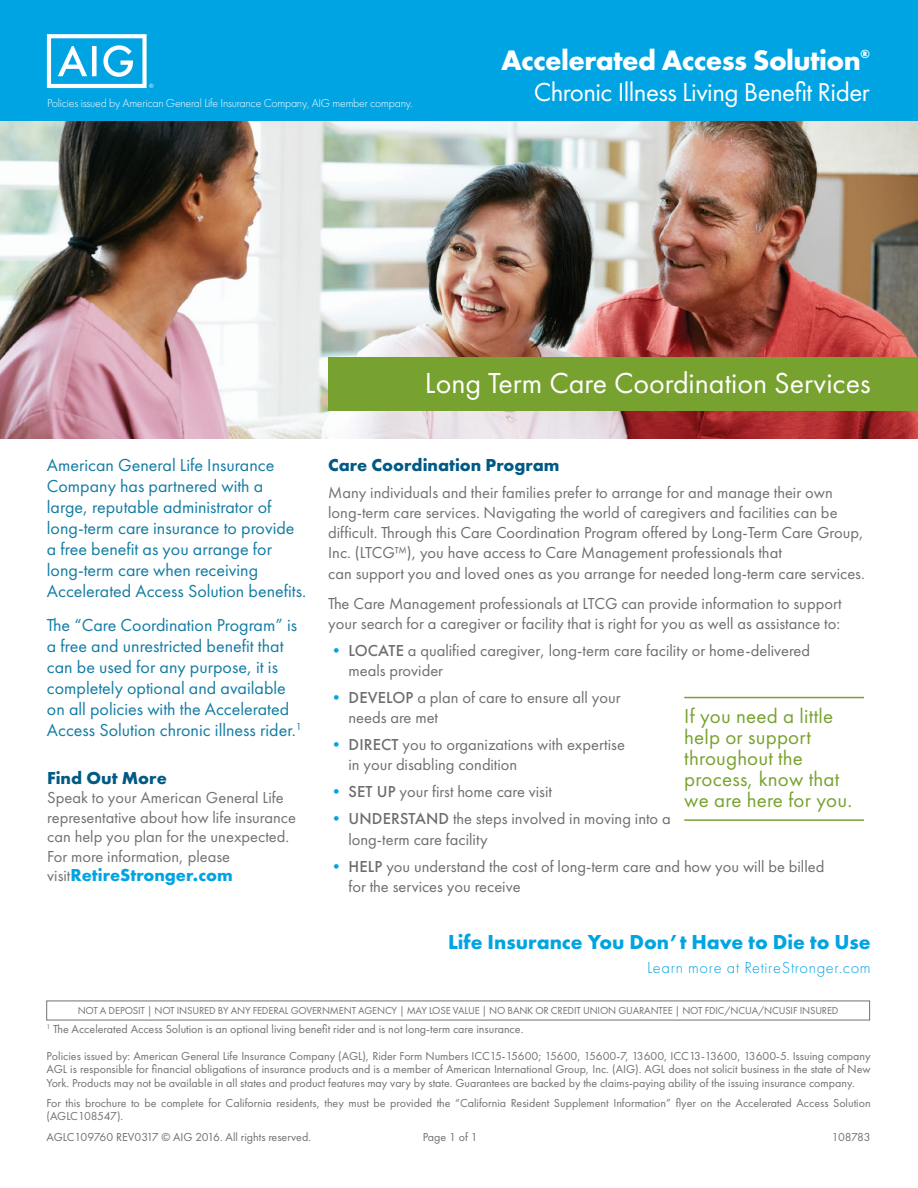
<style>
.page{position:relative;width:918px;height:1188px;background:#fff}
.page>*{position:absolute;margin:0;border:0;box-sizing:border-box;transform-origin:0 0}
.t1{font:30px "Futura PT";color:#fff}
.t2{font:700 29.25px "Futura PT";letter-spacing:-.02em;color:#fff}
.t3{font:27px "Futura PT";letter-spacing:-.02em;color:#fff}
.t4{font:21px/21px "Futura PT";letter-spacing:.01em;color:#78a22f}
.t5{font:700 21px "Futura PT";color:#00a4e3}
.t6{font:18px/21px "Futura PT";color:#137ca3}
.t7{font:700 18px "Futura PT";color:#005a84}
.t8{font:700 18px "Futura PT";color:#00a4e3}
.t9{font:16.5px/20.2px "Futura PT";color:#6d6e71}
.t10{font:16.5px/19.5px "Futura PT";color:#717073}
.t11{font:300 16.5px "Futura PT";letter-spacing:.04em;color:#00a4e3}
.t12{font:700 12.3px "Futura PT";color:#fff}
.t13{font:12px/13.5px "Futura PT";color:#717073;text-align:justify}
.t14{font:300 12px "Futura PT";letter-spacing:-.02em;color:#fff}
.t15{font:10.5px "Futura PT";letter-spacing:-.015em;color:#717073}
.s1{font-weight:400;font-size:16.5px;color:#717073}
.s2{color:#717073}
.s3{color:#00a4e3}
.s4{font-weight:500}
</style>
<div class="page">
<div style="left:0;top:0;width:918px;height:122px;background:#00a4e3"></div>
<img style="left:0;top:122px;width:918px;height:316px">
<div style="left:328px;top:357px;width:590px;height:54px;background:#78a22f"></div>
<hr style="left:684px;top:697px;width:180px;height:1px;background:#78a22f">
<hr style="left:684px;top:819px;width:180px;height:2px;background:#78a22f">
<svg style="left:47px;top:34px;width:106px;height:54px"></svg>
<p class="t14" style="left:47px;top:96px;width:367px">Policies issued by American General Life Insurance Company, AIG member company.</p>
<h2 class="t2" style="left:501px;top:41px;width:361px">Accelerated Access Solution</h2>
<p class="t12" style="left:860px;top:46px;width:11px">®</p>
<h3 class="t3" style="left:534px;top:76px;width:337px">Chronic Illness Living Benefit Rider</h3>
<h1 class="t1" style="left:425px;top:365px;width:447px">Long Term Care Coordination Services</h1>
<p class="t6" style="left:47px;top:454px;width:261px">American General Life Insurance Company has partnered with a large, reputable administrator of long-term care insurance to provide a free benefit as you arrange for long-term care when receiving Accelerated Access Solution benefits.</p>
<p class="t6" style="left:47px;top:615px;width:256px">The “Care Coordination Program” is a free and unrestricted benefit that can be used for any purpose, it is completely optional and available on all policies with the Accelerated Access Solution chronic illness rider.<sup>1</sup></p>
<p class="t7" style="left:47px;top:766px;width:121px">Find Out More</p>
<p class="t10" style="left:47px;top:788px;width:250px">Speak to your American General Life representative about how life insurance can help you plan for the unexpected.<br>For more information, please</p>
<p class="t8" style="left:47px;top:863px;width:187px"><span class="s1">visit</span>RetireStronger.com</p>
<p class="t7" style="left:328px;top:453px;width:233px">Care Coordination Program</p>
<p class="t9" style="left:328px;top:482px;width:538px"><span class="s2">Many individuals and their families prefer to arrange for and manage their own long-term care services. Navigating the world of caregivers and facilities can be difficult</span>. Through this Care Coordination Program offered by Long-Term Care Group, Inc. (LTCG™), you have access to Care Management professionals that<br>can support you and loved ones as you arrange for needed long-term care services.</p>
<p class="t9" style="left:328px;top:593px;width:515px">The Care Management professionals at LTCG can provide information to support your search for a caregiver or facility that is right for you as well as assistance to:</p>
<p class="t9" style="left:348px;top:640px;width:463px;text-indent:-20px"><span class="s3">•</span> <span class="s4">LOCATE</span> a qualified caregiver, long-term care facility or home-delivered meals provider</p>
<p class="t9" style="left:348px;top:687px;width:274px;text-indent:-20px"><span class="s3">•</span> <span class="s4">DEVELOP</span> a plan of care to ensure all your needs are met</p>
<p class="t9" style="left:348px;top:735px;width:278px;text-indent:-20px"><span class="s3">•</span> <span class="s4">DIRECT</span> you to organizations with expertise in your disabling condition</p>
<p class="t9" style="left:328px;top:782px;width:225px"><span class="s3">•</span> <span class="s4">SET UP</span> your first home care visit</p>
<p class="t9" style="left:348px;top:809px;width:324px;text-indent:-20px"><span class="s3">•</span> <span class="s4">UNDERSTAND</span> the steps involved in moving into a long-term care facility</p>
<p class="t9" style="left:348px;top:856px;width:478px;text-indent:-20px"><span class="s3">•</span> <span class="s4">HELP</span> you understand the cost of long-term care and how you will be billed for the services you receive</p>
<p class="t4" style="left:684px;top:706px;width:169px">If you need a little help or support throughout the process, know that we are here for you.</p>
<p class="t5" style="left:448px;top:929px;width:424px">Life Insurance You Don’t Have to Die to Use</p>
<p class="t11" style="left:647px;top:958px;width:225px">Learn more at RetireStronger.com</p>
<p class="t15" style="left:78px;top:1005px;width:762px">NOT A DEPOSIT | NOT INSURED BY ANY FEDERAL GOVERNMENT AGENCY | MAY LOSE VALUE | NO BANK OR CREDIT UNION GUARANTEE | NOT FDIC/NCUA/NCUSIF INSURED</p>
<p class="t13" style="left:46px;top:1022px;width:478px"><sup>1</sup> The Accelerated Access Solution is an optional living benefit rider and is not long-term care insurance.</p>
<p class="t13" style="left:47px;top:1049px;width:826px">Policies issued by: American General Life Insurance Company (AGL), Rider Form Numbers ICC15-15600; 15600, 15600-7, 13600, ICC13-13600, 13600-5. Issuing company AGL is responsible for financial obligations of insurance products and is a member of American International Group, Inc. (AIG). AGL does not solicit business in the state of New York. Products may not be available in all states and product features may vary by state. Guarantees are backed by the claims-paying ability of the issuing insurance company.</p>
<p class="t13" style="left:47px;top:1096px;width:826px">For this brochure to be complete for California residents, they must be provided the “California Resident Supplement Information” flyer on the Accelerated Access Solution (AGLC108547).</p>
<p class="t13" style="left:47px;top:1130px;width:266px">AGLC109760 REV0317 © AIG 2016. All rights reserved.</p>
<p class="t13" style="left:423px;top:1130px;width:56px">Page 1 of 1</p>
<p class="t13" style="left:832px;top:1130px;width:40px">108783</p>
</div>
